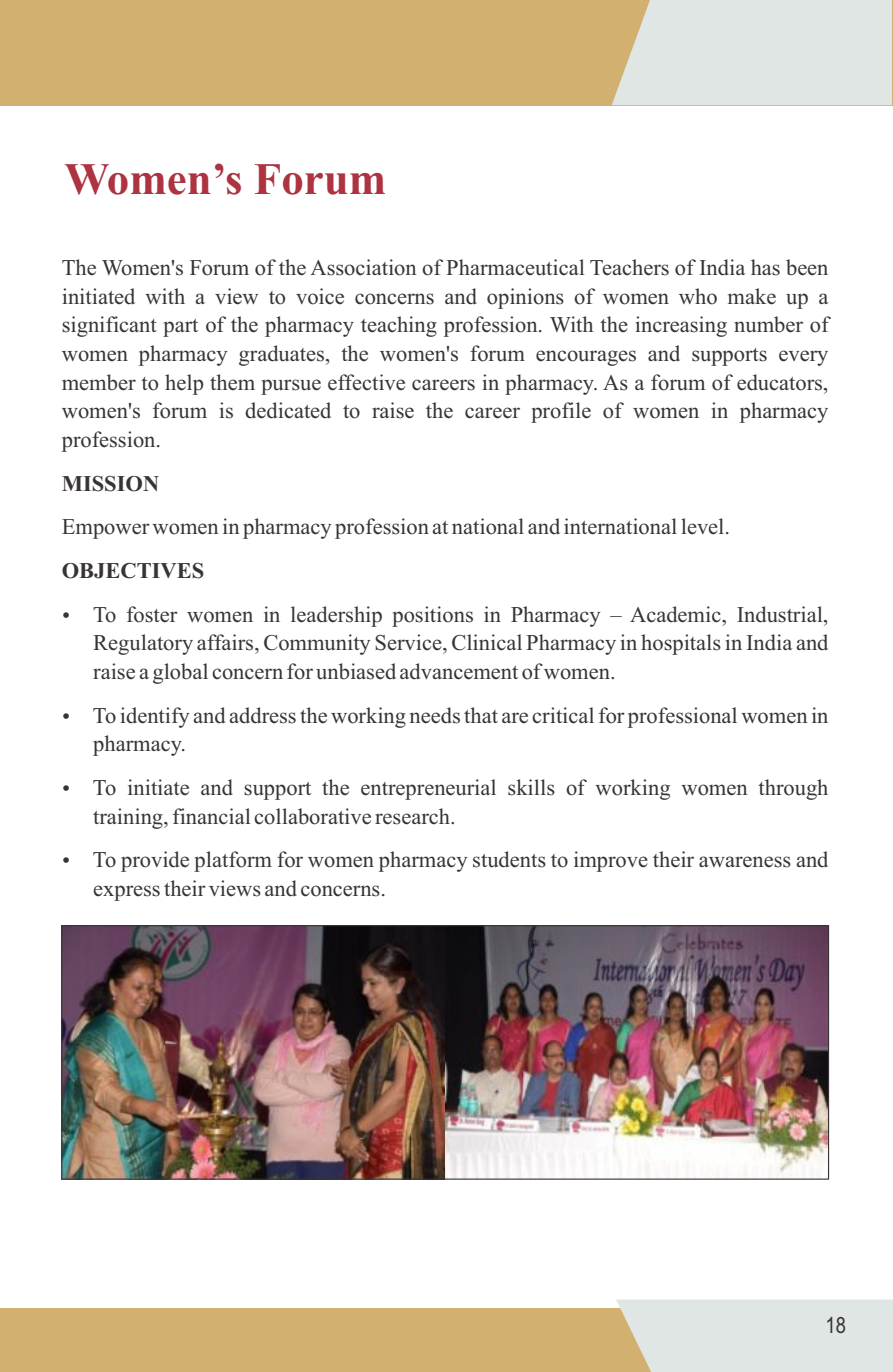
<style>
.page{position:relative;width:893px;height:1372px;background:#fff}
.page>*{position:absolute;margin:0;border:0;box-sizing:border-box;transform-origin:0 0}
.t1{font:700 45px "Times New Roman";color:#ad3340}
.t2{font:22.5px/28.6px "Times New Roman";color:#383336}
.t3{font:700 22.5px "Times New Roman";color:#383336}
.t4{font:22.5px "Arial Narrow";color:#383336}
</style>
<div class="page">
<div style="left:0;top:0;width:893px;height:105px;background:#d1b070"></div>
<svg style="left:612px;top:0;width:280px;height:105px;background:#dee1d9"></svg>
<div style="left:0;top:1307px;width:891px;height:64px;background:#d1b070"></div>
<svg style="left:616px;top:1299px;width:277px;height:72px;background:#dfe2dc"></svg>
<img style="left:446px;top:927px;width:381px;height:250px">
<img style="left:63px;top:927px;width:381px;height:250px">
<div style="left:61px;top:925px;width:768px;height:254px;border:1px solid #383336"></div>
<h1 class="t1" style="left:64px;top:164px;width:324px">Women’s Forum</h1>
<p class="t2" style="left:62px;top:255px;width:768px;text-align:justify">The Women's Forum of the Association of Pharmaceutical Teachers of India has been initiated with a view to voice concerns and opinions of women who make up a significant part of the pharmacy teaching profession. With the increasing number of women pharmacy graduates, the women's forum encourages and supports every member to help them pursue effective careers in pharmacy. As a forum of educators, women's forum is dedicated to raise the career profile of women in pharmacy profession.</p>
<p class="t3" style="left:62px;top:475px;width:99px">MISSION</p>
<p class="t2" style="left:62px;top:514px;width:670px">Empower women in pharmacy profession at national and international level.</p>
<p class="t3" style="left:62px;top:562px;width:144px">OBJECTIVES</p>
<p class="t2" style="left:93px;top:602px;width:737px;text-align:justify">To foster women in leadership positions in Pharmacy – Academic, Industrial, Regulatory affairs, Community Service, Clinical Pharmacy in hospitals in India and raise a global concern for unbiased advancement of women.</p>
<p class="t2" style="left:93px;top:703px;width:737px">To identify and address the working needs that are critical for professional women in pharmacy.</p>
<p class="t2" style="left:93px;top:775px;width:737px">To initiate and support the entrepreneurial skills of working women through training, financial collaborative research.</p>
<p class="t2" style="left:93px;top:847px;width:737px">To provide platform for women pharmacy students to improve their awareness and express their views and concerns.</p>
<p class="t4" style="left:826px;top:1316px;width:22px">18</p>
</div>
